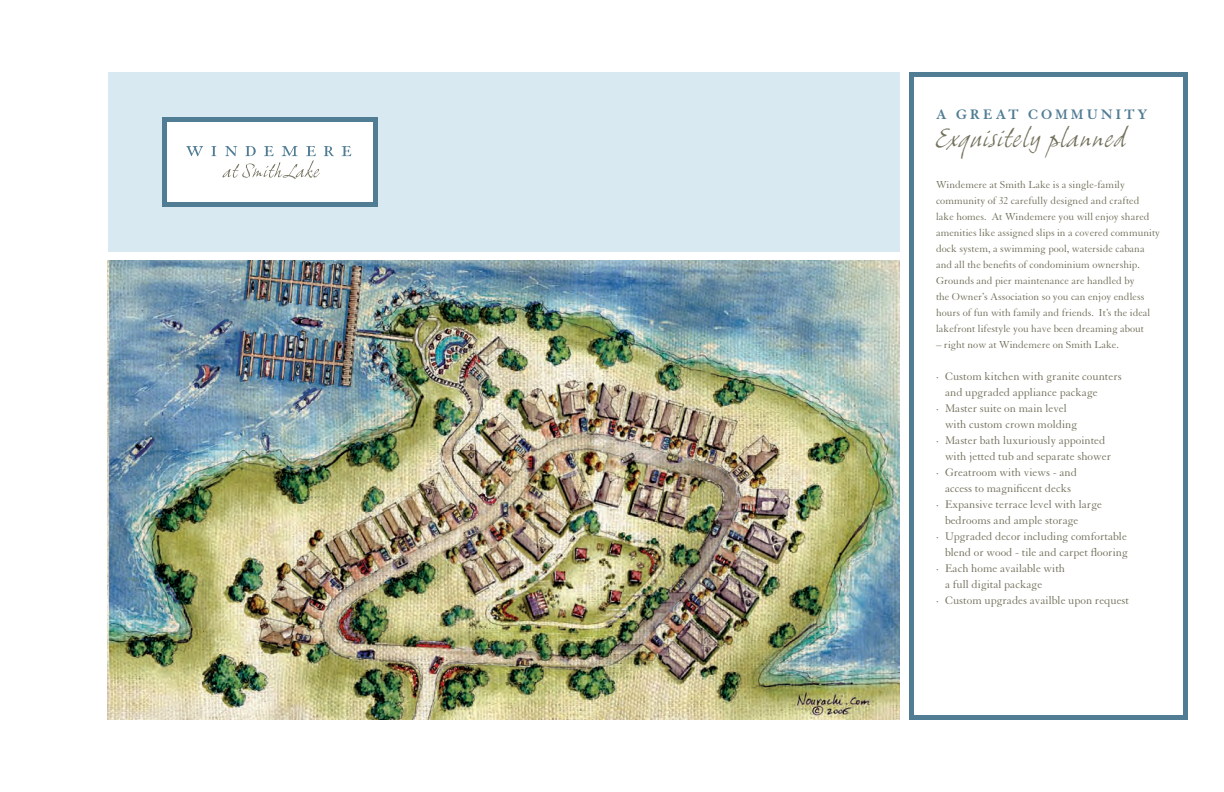
<style>
.page{position:relative;width:1224px;height:792px;background:#fff}
.page>*{position:absolute;margin:0;border:0;box-sizing:border-box;transform-origin:0 0}
.t1{font:italic 26px "Grimshaw Hand ITC";color:#72705b}
.t2{font:700 15px "Granjon";letter-spacing:.2em;color:#507c94}
.t3{font:12px/16px "Granjon";color:#72705b}
.t4{font:11px/16px "Granjon";color:#72705b}
</style>
<div class="page">
<div style="left:909px;top:72px;width:279px;height:648px;border:5px solid #507c94"></div>
<div style="left:108px;top:72px;width:792px;height:180px;background:#d8e9f1"></div>
<img style="left:108px;top:261px;width:792px;height:459px">
<div style="left:164px;top:120px;width:211px;height:84px;background:#fff"></div>
<div style="left:162px;top:117px;width:216px;height:90px;border:5px solid #507c94"></div>
<svg style="left:186px;top:146px;width:17px;height:10px"></svg>
<svg style="left:211px;top:146px;width:5px;height:10px"></svg>
<svg style="left:342px;top:146px;width:9px;height:10px"></svg>
<svg style="left:223px;top:146px;width:111px;height:33px"></svg>
<p class="t2" style="left:936px;top:107px;width:213px">A GREAT COMMUNITY</p>
<p class="t1" style="left:936px;top:122px;width:193px">Exquisitely planned</p>
<p class="t4" style="left:936px;top:177px;width:226px">Windemere at Smith Lake is a single-family community of 32 carefully designed and crafted<br>lake homes. At Windemere you will enjoy shared amenities like assigned slips in a covered community dock system, a swimming pool, waterside cabana and all the benefits of condominium ownership.<br>Grounds and pier maintenance are handled by<br>the Owner’s Association so you can enjoy endless hours of fun with family and friends. It’s the ideal lakefront lifestyle you have been dreaming about</p>
<p class="t4" style="left:936px;top:337px;width:184px">– right now at Windemere on Smith Lake.</p>
<p class="t3" style="left:945px;top:369px;width:178px;text-indent:-9px">· Custom kitchen with granite counters and upgraded appliance package</p>
<p class="t3" style="left:945px;top:401px;width:134px;text-indent:-9px">· Master suite on main level with custom crown molding</p>
<p class="t3" style="left:945px;top:433px;width:168px;text-indent:-9px">· Master bath luxuriously appointed with jetted tub and separate shower</p>
<p class="t3" style="left:936px;top:465px;width:142px;text-align:center">· Greatroom with views - and access to magnificent decks</p>
<p class="t3" style="left:945px;top:497px;width:159px;text-indent:-9px">· Expansive terrace level with large bedrooms and ample storage</p>
<p class="t3" style="left:936px;top:529px;width:193px;text-align:right">· Upgraded decor including comfortable blend or wood - tile and carpet flooring</p>
<p class="t3" style="left:945px;top:561px;width:122px;text-indent:-9px">· Each home available with a full digital package</p>
<p class="t3" style="left:936px;top:593px;width:195px">· Custom upgrades availble upon request</p>
</div>
